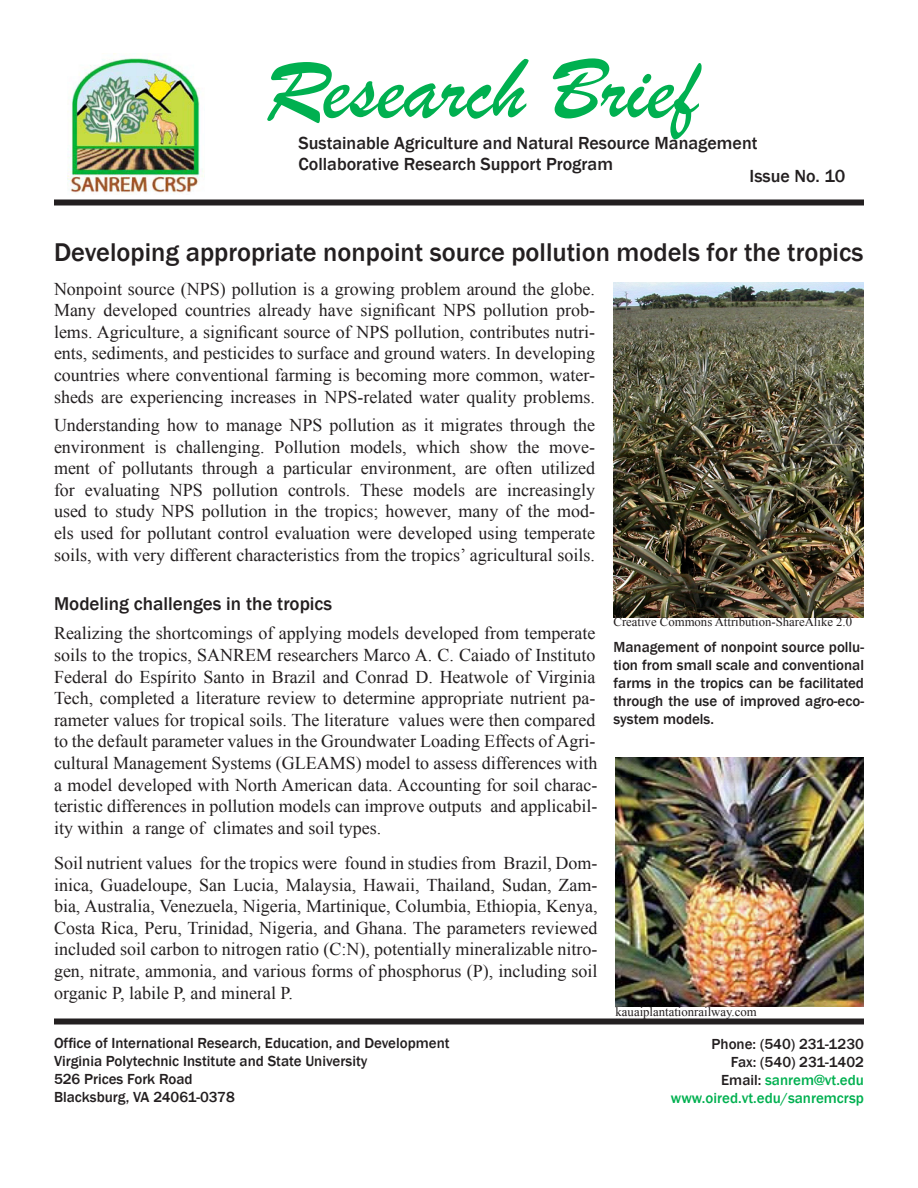
<style>
.page{position:relative;width:918px;height:1188px;background:#fff}
.page>*{position:absolute;margin:0;border:0;box-sizing:border-box;transform-origin:0 0}
.basic{font:90px "Brush Script";color:#00b050}
.t1{font:500 26.4px "Franklin Gothic";color:#231f20}
.t2{font:500 19.05px "Franklin Gothic";color:#231f20}
.MainText{font:18px/21.6px "Times New Roman";color:#231f20;text-align:justify}
.basic-2{font:500 18px "Franklin Gothic";color:#231f20}
.footertext{font:500 15px/18px "Franklin Gothic";color:#231f20;text-align:justify}
.footertext-2{font:500 15px "Franklin Gothic";color:#00b050}
.basic-3{font:12.75px "Times New Roman";color:#231f20}
.s1{color:#231f20}
</style>
<div class="page">
<img style="left:68px;top:56px;width:136px;height:137px">
<div style="left:54px;top:1018px;width:810px;height:6px;background:#231f20"></div>
<div style="left:54px;top:200px;width:810px;height:6px;background:#231f20"></div>
<img style="left:613px;top:282px;width:251px;height:336px">
<img style="left:616px;top:757px;width:248px;height:250px">
<p class="basic" style="left:264px;top:34px;width:436px">Research Brief</p>
<p class="basic-2" style="left:298px;top:132px;width:461px">Sustainable Agriculture and Natural Resource Management</p>
<p class="basic-2" style="left:298px;top:153px;width:316px">Collaborative Research Support Program</p>
<p class="basic-2" style="left:750px;top:165px;width:97px">Issue No. 10</p>
<p class="t1" style="left:54px;top:236px;width:811px">Developing appropriate nonpoint source pollution models for the tropics</p>
<p class="MainText" style="left:54px;top:278px;width:543px">Nonpoint source (NPS) pollution is a growing problem around the globe.<br>Many developed countries already have significant NPS pollution prob&shy;lems. Agriculture, a significant source of NPS pollution, contributes nutri&shy;ents, sediments, and pesticides to surface and ground waters. In developing countries where conventional farming is becoming more common, water&shy;sheds are experiencing increases in NPS-related water quality problems.</p>
<p class="MainText" style="left:54px;top:414px;width:543px">Understanding how to manage NPS pollution as it migrates through the environment is challenging. Pollution models, which show the move&shy;ment of pollutants through a particular environment, are often utilized for evaluating NPS pollution controls. These models are increasingly used to study NPS pollution in the tropics; however, many of the mod&shy;els used for pollutant control evaluation were developed using temperate soils, with very different characteristics from the tropics’ agricultural soils.</p>
<p class="t2" style="left:54px;top:592px;width:280px">Modeling challenges in the tropics</p>
<p class="MainText" style="left:54px;top:622px;width:545px">Realizing the shortcomings of applying models developed from temperate soils to the tropics, SANREM researchers Marco A. C. Caiado of Instituto Federal do Espírito Santo in Brazil and Conrad D. Heatwole of Virginia Tech, completed a literature review to determine appropriate nutrient pa&shy;rameter values for tropical soils. The literature values were then compared to the default parameter values in the Groundwater Loading Effects of Agri&shy;cultural Management Systems (GLEAMS) model to assess differences with a model developed with North American data. Accounting for soil charac&shy;teristic differences in pollution models can improve outputs and applicabil&shy;ity within a range of climates and soil types.</p>
<p class="MainText" style="left:54px;top:852px;width:545px">Soil nutrient values for the tropics were found in studies from Brazil, Dom&shy;inica, Guadeloupe, San Lucia, Malaysia, Hawaii, Thailand, Sudan, Zam&shy;bia, Australia, Venezuela, Nigeria, Martinique, Columbia, Ethiopia, Kenya, Costa Rica, Peru, Trinidad, Nigeria, and Ghana. The parameters reviewed included soil carbon to nitrogen ratio (C:N), potentially mineralizable nitro&shy;gen, nitrate, ammonia, and various forms of phosphorus (P), including soil organic P, labile P, and mineral P.</p>
<p class="footertext" style="left:54px;top:1034px;width:397px">Office of International Research, Education, and Development</p>
<p class="footertext" style="left:54px;top:1052px;width:315px">Virginia Polytechnic Institute and State University</p>
<p class="footertext" style="left:54px;top:1070px;width:140px">526 Prices Fork Road</p>
<p class="footertext" style="left:54px;top:1088px;width:182px">Blacksburg, VA 24061-0378</p>
<p class="basic-3" style="left:614px;top:614px;width:240px">Creative Commons Attribution-ShareAlike 2.0</p>
<p class="footertext" style="left:614px;top:638px;width:252px">Management of nonpoint source pollu&shy;tion from small scale and conventional farms in the tropics can be facilitated through the use of improved agro-eco&shy;system models.</p>
<p class="basic-3" style="left:616px;top:1003px;width:143px">kauaiplantationrailway.com</p>
<p class="footertext" style="left:712px;top:1036px;width:154px">Phone: (540) 231-1230</p>
<p class="footertext" style="left:731px;top:1054px;width:135px">Fax: (540) 231-1402</p>
<p class="footertext-2" style="left:721px;top:1071px;width:144px"><span class="s1">Email:</span> sanrem@vt.edu</p>
<p class="footertext-2" style="left:671px;top:1089px;width:195px">www.oired.vt.edu/sanremcrsp</p>
</div>
